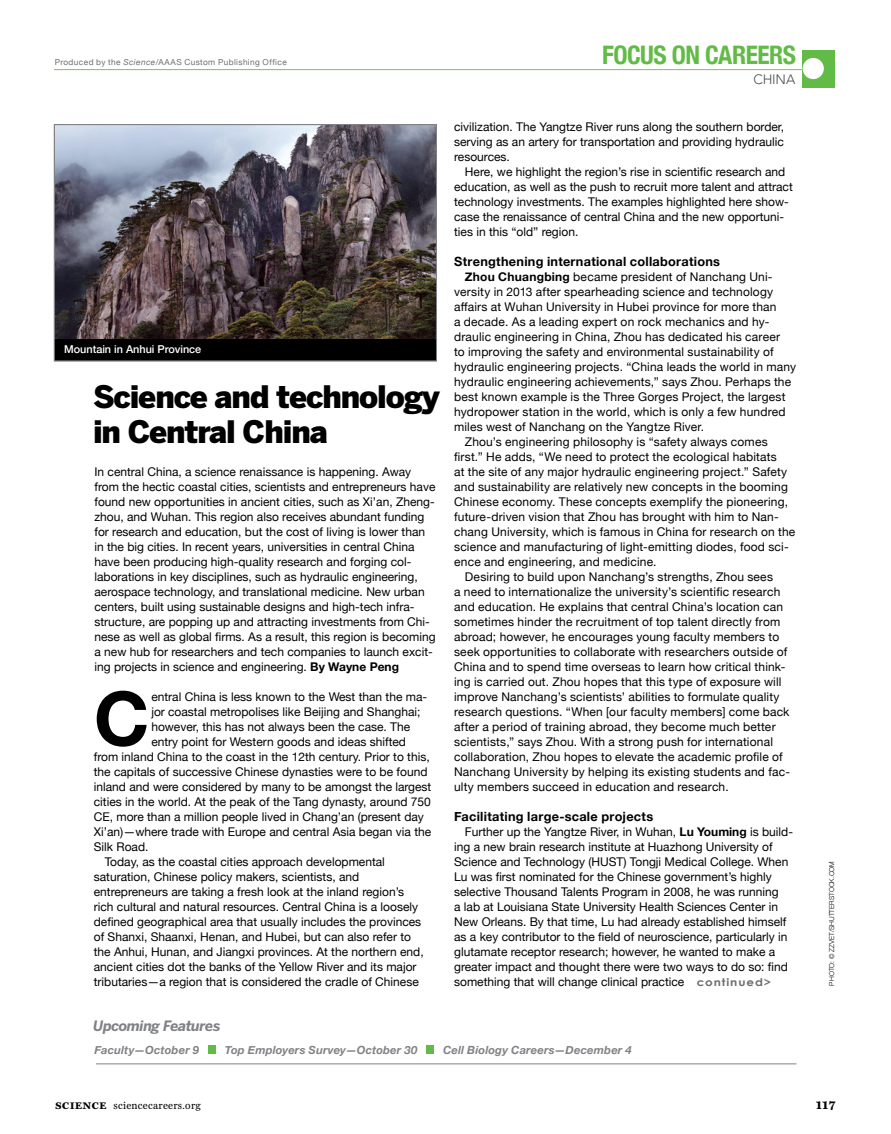
<style>
.page{position:relative;width:891px;height:1134px;background:#fff}
.page>*{position:absolute;margin:0;border:0;box-sizing:border-box;transform-origin:0 0}
.t1{font:700 75px "Helvetica Neue";color:#000}
.t2{font:900 30.75px/34.5px "Benton Sans";letter-spacing:-.035em;color:#000}
.t3{font:700 condensed 25.5px "Helvetica Neue";letter-spacing:-.02em;color:#62bb46}
.t4{font:italic 700 14.25px "Benton Sans";letter-spacing:-.03em;color:#808285}
.t5{font:300 13.5px "Avenir LT";letter-spacing:-.01em;color:#4d4d4f}
.t6{font:700 12.75px "Helvetica Neue";letter-spacing:.02em;color:#000}
.t7{font:12px/15px "Helvetica Neue";color:#000}
.folio_right_page{font:700 12px "Miller Daily";color:#000}
.t8{font:italic 700 11.25px "Helvetica Neue";letter-spacing:.015em;color:#808285}
.No_Spacing{font:500 10.8px "Helvetica Neue";color:#fff}
.t9{font:10.5px "Miller Daily";letter-spacing:.025em;color:#000}
.t10{font:700 10.5px "Century Gothic";letter-spacing:.075em;color:#6d6e71;scale:1.14 1}
.t11{font:8.25px "Helvetica Neue";letter-spacing:.05em;color:#6d6e71}
.t12{font:300 6.75px "Helvetica Neue";color:#000}
.s1{font-style:italic}
.s2{font-weight:700}
.s3{font-weight:700;font-size:9.75px}
</style>
<div class="page">
<hr style="left:54px;top:69px;width:773px;height:1px;background:#8bc86f">
<svg style="left:802px;top:50px;width:33px;height:38px"></svg>
<div style="left:803px;top:58px;width:21px;height:21px;background:#fff;border-radius:50%"></div>
<img style="left:56px;top:126px;width:379px;height:213px">
<hr style="left:96px;top:1064px;width:700px;height:1px;background:#808285">
<div style="left:208px;top:1046px;width:8px;height:8px;background:#62bb46"></div>
<div style="left:427px;top:1046px;width:7px;height:8px;background:#62bb46"></div>
<div style="left:54px;top:339px;width:382px;height:22px;background:#000"></div>
<div style="left:54px;top:124px;width:383px;height:237px;border:1px solid #808285"></div>
<p class="t11" style="left:55px;top:56px;width:234px">Produced by the <span class="s1">Science</span>/AAAS Custom Publishing Office</p>
<h3 class="t3" style="left:602px;top:33px;width:195px">FOCUS ON CAREERS</h3>
<p class="t5" style="left:753px;top:72px;width:44px">CHINA</p>
<p class="t7" style="left:454px;top:119px;width:332px;text-align:justify">civilization. The Yangtze River runs along the southern border, serving as an artery for transportation and providing hydraulic resources.</p>
<p class="t7" style="left:454px;top:164px;width:340px;text-indent:11px">Here, we highlight the region’s rise in scientific research and education, as well as the push to recruit more talent and attract technology investments. The examples highlighted here show&shy;case the renaissance of central China and the new opportuni&shy;ties in this “old” region.</p>
<p class="t6" style="left:454px;top:251px;width:267px">Strengthening international collaborations</p>
<p class="t7" style="left:454px;top:269px;width:344px;text-indent:11px"><span class="s2">Zhou Chuangbing</span> became president of Nanchang Uni&shy;versity in 2013 after spearheading science and technology affairs at Wuhan University in Hubei province for more than<br>a decade. As a leading expert on rock mechanics and hy&shy;draulic engineering in China, Zhou has dedicated his career<br>to improving the safety and environmental sustainability of hydraulic engineering projects. “China leads the world in many hydraulic engineering achievements,” says Zhou. Perhaps the best known example is the Three Gorges Project, the largest hydropower station in the world, which is only a few hundred miles west of Nanchang on the Yangtze River.</p>
<p class="t7" style="left:454px;top:434px;width:343px;text-indent:11px">Zhou’s engineering philosophy is “safety always comes first.” He adds, “We need to protect the ecological habitats<br>at the site of any major hydraulic engineering project.” Safety and sustainability are relatively new concepts in the booming Chinese economy. These concepts exemplify the pioneering, future-driven vision that Zhou has brought with him to Nan&shy;chang University, which is famous in China for research on the science and manufacturing of light-emitting diodes, food sci&shy;ence and engineering, and medicine.</p>
<p class="t7" style="left:454px;top:569px;width:337px;text-indent:11px">Desiring to build upon Nanchang’s strengths, Zhou sees<br>a need to internationalize the university’s scientific research and education. He explains that central China’s location can sometimes hinder the recruitment of top talent directly from abroad; however, he encourages young faculty members to seek opportunities to collaborate with researchers outside of China and to spend time overseas to learn how critical think&shy;ing is carried out. Zhou hopes that this type of exposure will improve Nanchang’s scientists’ abilities to formulate quality research questions. “When [our faculty members] come back after a period of training abroad, they become much better scientists,” says Zhou. With a strong push for international collaboration, Zhou hopes to elevate the academic profile of Nanchang University by helping its existing students and fac&shy;ulty members succeed in education and research.</p>
<p class="t6" style="left:454px;top:806px;width:201px">Facilitating large-scale projects</p>
<p class="t7" style="left:454px;top:824px;width:340px;text-indent:11px">Further up the Yangtze River, in Wuhan, <span class="s2">Lu Youming</span> is build&shy;ing a new brain research institute at Huazhong University of Science and Technology (HUST) Tongji Medical College. When Lu was first nominated for the Chinese government’s highly selective Thousand Talents Program in 2008, he was running<br>a lab at Louisiana State University Health Sciences Center in New Orleans. By that time, Lu had already established himself as a key contributor to the field of neuroscience, particularly in glutamate receptor research; however, he wanted to make a greater impact and thought there were two ways to do so: find something that will change clinical practice</p>
<p class="No_Spacing" style="left:64px;top:341px;width:139px">Mountain in Anhui Province</p>
<p class="t2" style="left:93px;top:381px;width:348px">Science and technology in Central China</p>
<p class="t7" style="left:94px;top:464px;width:343px">In central China, a science renaissance is happening. Away from the hectic coastal cities, scientists and entrepreneurs have found new opportunities in ancient cities, such as Xi’an, Zheng&shy;zhou, and Wuhan. This region also receives abundant funding for research and education, but the cost of living is lower than in the big cities. In recent years, universities in central China have been producing high-quality research and forging col&shy;laborations in key disciplines, such as hydraulic engineering, aerospace technology, and translational medicine. New urban centers, built using sustainable designs and high-tech infra&shy;structure, are popping up and attracting investments from Chi&shy;nese as well as global firms. As a result, this region is becoming a new hub for researchers and tech companies to launch excit&shy;ing projects in science and engineering. <span class="s2">By Wayne Peng</span></p>
<p class="t1" style="left:94px;top:660px;width:57px">C</p>
<p class="t7" style="left:151px;top:689px;width:277px">entral China is less known to the West than the ma-</p>
<p class="t7" style="left:151px;top:704px;width:271px">jor coastal metropolises like Beijing and Shanghai;</p>
<p class="t7" style="left:151px;top:719px;width:260px">however, this has not always been the case. The</p>
<p class="t7" style="left:151px;top:734px;width:256px">entry point for Western goods and ideas shifted</p>
<p class="t7" style="left:94px;top:749px;width:337px">from inland China to the coast in the 12th century. Prior to this,</p>
<p class="t7" style="left:94px;top:764px;width:335px">the capitals of successive Chinese dynasties were to be found</p>
<p class="t7" style="left:94px;top:779px;width:339px">inland and were considered by many to be amongst the largest</p>
<p class="t7" style="left:94px;top:794px;width:338px">cities in the world. At the peak of the Tang dynasty, around 750</p>
<p class="t7" style="left:94px;top:809px;width:332px">CE, more than a million people lived in Chang’an (present day</p>
<p class="t7" style="left:94px;top:824px;width:339px">Xi’an)—where trade with Europe and central Asia began via the</p>
<p class="t7" style="left:94px;top:839px;width:56px">Silk Road.</p>
<p class="t7" style="left:94px;top:854px;width:331px;text-indent:11px">Today, as the coastal cities approach developmental saturation, Chinese policy makers, scientists, and entrepreneurs are taking a fresh look at the inland region’s rich cultural and natural resources. Central China is a loosely defined geographical area that usually includes the provinces of Shanxi, Shaanxi, Henan, and Hubei, but can also refer to the Anhui, Hunan, and Jiangxi provinces. At the northern end, ancient cities dot the banks of the Yellow River and its major tributaries—a region that is considered the cradle of Chinese</p>
<p class="t12" style="left:826px;top:986px;width:126px;rotate:-90deg">PHOTO: © ZZVET/SHUTTERSTOCK.COM</p>
<p class="t10" style="left:697px;top:975px;width:67px">continued&gt;</p>
<p class="t4" style="left:93px;top:1017px;width:129px">Upcoming Features</p>
<p class="t8" style="left:94px;top:1041px;width:106px">Faculty—October 9</p>
<p class="t8" style="left:225px;top:1041px;width:194px">Top Employers Survey—October 30</p>
<p class="t8" style="left:443px;top:1041px;width:190px">Cell Biology Careers—December 4</p>
<p class="t9" style="left:56px;top:1100px;width:147px"><span class="s3">SCIENCE</span> sciencecareers.org</p>
<p class="folio_right_page" style="left:816px;top:1098px;width:21px">117</p>
</div>
